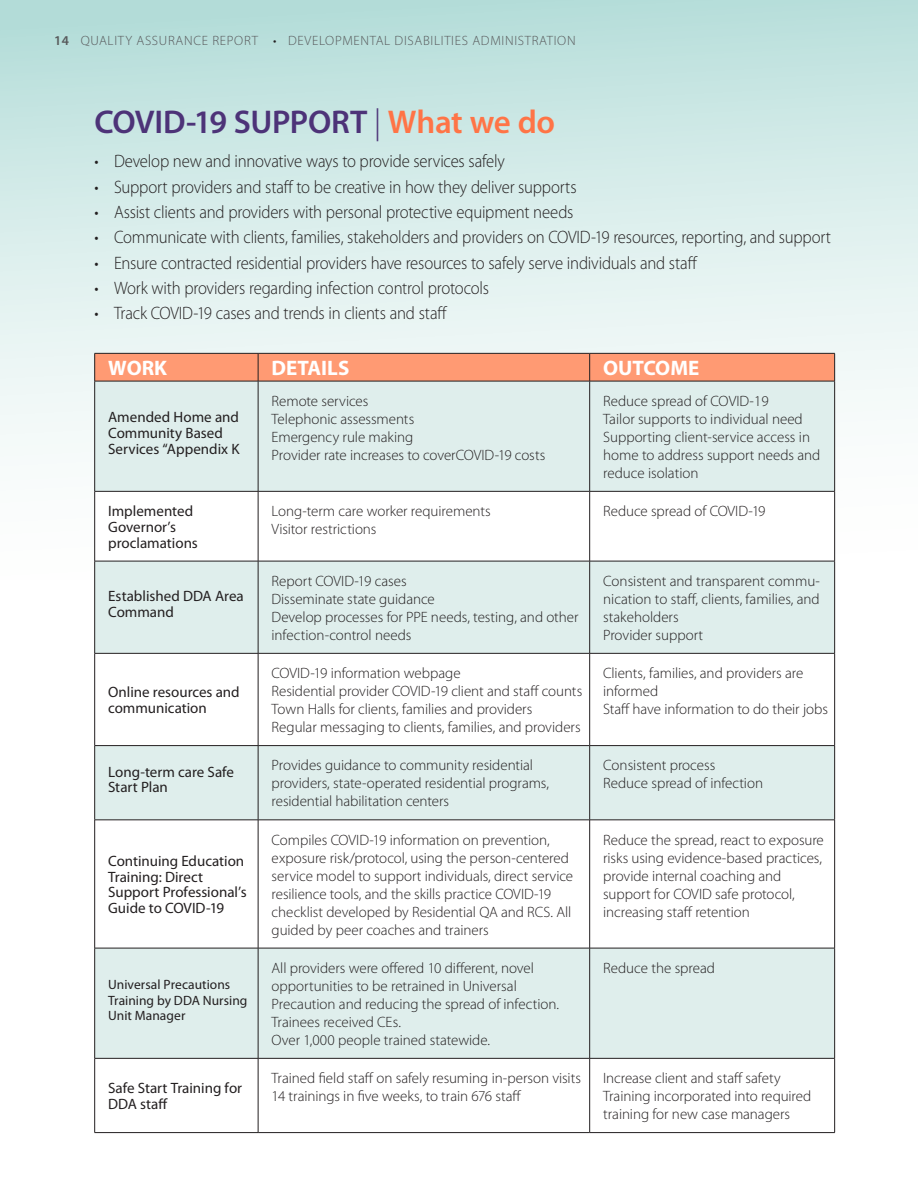
<style>
.page{position:relative;width:918px;height:1188px;background:#fff}
.page>*{position:absolute;margin:0;border:0;box-sizing:border-box;transform-origin:0 0}
.t1{font:600 33px "Myriad Pro";letter-spacing:-.01em;color:#4d3378}
.t2{font:700 21px "Myriad Pro";color:#fff}
.t3{font:300 18px "Myriad Pro";letter-spacing:-.01em;color:#231f20;scale:.93 1}
.t4{font:300 15px/18px "Myriad Pro";letter-spacing:-.005em;color:#231f20}
.t5{font:15px/15.8px "Myriad Pro";color:#231f20}
.t6{font:300 13.5px "Myriad Pro";letter-spacing:.05em;color:#57585a}
.t7{font:13.5px/15.8px "Myriad Pro";color:#231f20}
.s1{font-weight:600}
.s2{color:#231f20}
.s3{font-weight:300}
.s4{color:#ff7446}
</style>
<div class="page">
<div style="left:0;top:0;width:918px;height:580px;background:linear-gradient(to bottom,#bbe0dc,#fff)"></div>
<div style="left:95px;top:382px;width:739px;height:109px;background:#dfeeec"></div>
<svg style="left:95px;top:492px;width:739px;height:640px"></svg>
<hr style="left:94px;top:491px;width:164px;height:1px;background:#231f20">
<hr style="left:258px;top:491px;width:332px;height:1px;background:#231f20">
<hr style="left:590px;top:491px;width:245px;height:1px;background:#231f20">
<hr style="left:94px;top:653px;width:164px;height:1px;background:#231f20">
<hr style="left:258px;top:653px;width:332px;height:1px;background:#231f20">
<hr style="left:590px;top:653px;width:245px;height:1px;background:#231f20">
<hr style="left:94px;top:820px;width:164px;height:1px;background:#231f20">
<hr style="left:258px;top:820px;width:332px;height:1px;background:#231f20">
<hr style="left:590px;top:820px;width:245px;height:1px;background:#231f20">
<hr style="left:94px;top:1058px;width:164px;height:1px;background:#231f20">
<hr style="left:258px;top:1058px;width:332px;height:1px;background:#231f20">
<hr style="left:590px;top:1058px;width:245px;height:1px;background:#231f20">
<svg style="left:94px;top:353px;width:741px;height:28px;background:#f3946f"></svg>
<hr style="left:94px;top:381px;width:164px;height:1px;background:#231f20">
<hr style="left:94px;top:381px;width:1px;height:110px;background:#231f20">
<hr style="left:258px;top:381px;width:332px;height:1px;background:#231f20">
<hr style="left:258px;top:381px;width:1px;height:110px;background:#231f20">
<hr style="left:590px;top:381px;width:245px;height:1px;background:#231f20">
<hr style="left:589px;top:381px;width:1px;height:110px;background:#231f20">
<hr style="left:834px;top:381px;width:1px;height:110px;background:#231f20">
<hr style="left:94px;top:492px;width:1px;height:69px;background:#231f20">
<hr style="left:258px;top:492px;width:1px;height:69px;background:#231f20">
<hr style="left:589px;top:492px;width:1px;height:69px;background:#231f20">
<hr style="left:834px;top:492px;width:1px;height:69px;background:#231f20">
<hr style="left:94px;top:561px;width:164px;height:1px;background:#231f20">
<hr style="left:94px;top:561px;width:1px;height:92px;background:#231f20">
<hr style="left:258px;top:561px;width:332px;height:1px;background:#231f20">
<hr style="left:258px;top:561px;width:1px;height:92px;background:#231f20">
<hr style="left:590px;top:561px;width:245px;height:1px;background:#231f20">
<hr style="left:589px;top:561px;width:1px;height:92px;background:#231f20">
<hr style="left:834px;top:561px;width:1px;height:92px;background:#231f20">
<hr style="left:94px;top:654px;width:1px;height:91px;background:#231f20">
<hr style="left:258px;top:654px;width:1px;height:91px;background:#231f20">
<hr style="left:589px;top:654px;width:1px;height:91px;background:#231f20">
<hr style="left:834px;top:654px;width:1px;height:91px;background:#231f20">
<hr style="left:94px;top:745px;width:164px;height:1px;background:#231f20">
<hr style="left:94px;top:746px;width:1px;height:74px;background:#231f20">
<hr style="left:258px;top:745px;width:332px;height:1px;background:#231f20">
<hr style="left:258px;top:746px;width:1px;height:74px;background:#231f20">
<hr style="left:590px;top:745px;width:245px;height:1px;background:#231f20">
<hr style="left:589px;top:746px;width:1px;height:74px;background:#231f20">
<hr style="left:834px;top:746px;width:1px;height:74px;background:#231f20">
<hr style="left:94px;top:820px;width:1px;height:128px;background:#231f20">
<hr style="left:258px;top:820px;width:1px;height:128px;background:#231f20">
<hr style="left:589px;top:820px;width:1px;height:128px;background:#231f20">
<hr style="left:834px;top:820px;width:1px;height:128px;background:#231f20">
<hr style="left:94px;top:948px;width:164px;height:1px;background:#231f20">
<hr style="left:94px;top:948px;width:1px;height:110px;background:#231f20">
<hr style="left:258px;top:948px;width:332px;height:1px;background:#231f20">
<hr style="left:258px;top:948px;width:1px;height:110px;background:#231f20">
<hr style="left:590px;top:948px;width:245px;height:1px;background:#231f20">
<hr style="left:589px;top:948px;width:1px;height:110px;background:#231f20">
<hr style="left:834px;top:948px;width:1px;height:110px;background:#231f20">
<hr style="left:94px;top:1059px;width:1px;height:73px;background:#231f20">
<hr style="left:258px;top:1059px;width:1px;height:73px;background:#231f20">
<hr style="left:589px;top:1059px;width:1px;height:73px;background:#231f20">
<hr style="left:834px;top:1059px;width:1px;height:73px;background:#231f20">
<hr style="left:94px;top:1132px;width:164px;height:1px;background:#231f20">
<hr style="left:258px;top:1132px;width:332px;height:1px;background:#231f20">
<hr style="left:590px;top:1132px;width:245px;height:1px;background:#231f20">
<p class="t6" style="left:54px;top:33px;width:523px"><span class="s1">14</span> QUALITY ASSURANCE REPORT <span class="s2">•</span> DEVELOPMENTAL DISABILITIES ADMINISTRATION</p>
<h1 class="t1" style="left:94px;top:103px;width:462px">COVID-19 SUPPORT <span class="s3">|</span> <span class="s4">What we do</span></h1>
<p class="t3" style="left:94px;top:151px;width:443px">• Develop new and innovative ways to provide services safely</p>
<p class="t3" style="left:94px;top:177px;width:520px">• Support providers and staff to be creative in how they deliver supports</p>
<p class="t3" style="left:94px;top:202px;width:516px">• Assist clients and providers with personal protective equipment needs</p>
<p class="t3" style="left:94px;top:227px;width:794px">• Communicate with clients, families, stakeholders and providers on COVID-19 resources, reporting, and support</p>
<p class="t3" style="left:94px;top:253px;width:650px">• Ensure contracted residential providers have resources to safely serve individuals and staff</p>
<p class="t3" style="left:94px;top:278px;width:426px">• Work with providers regarding infection control protocols</p>
<p class="t3" style="left:94px;top:303px;width:381px">• Track COVID-19 cases and trends in clients and staff</p>
<h2 class="t2" style="left:108px;top:356px;width:60px">WORK</h2>
<h2 class="t2" style="left:272px;top:356px;width:79px">DETAILS</h2>
<h2 class="t2" style="left:603px;top:356px;width:98px">OUTCOME</h2>
<p class="t5" style="left:108px;top:410px;width:133px">Amended Home and<br>Community Based<br>Services “Appendix K</p>
<p class="t4" style="left:272px;top:392px;width:275px">Remote services<br>Telephonic assessments<br>Emergency rule making<br>Provider rate increases to coverCOVID-19 costs</p>
<p class="t4" style="left:603px;top:392px;width:219px">Reduce spread of COVID-19<br>Tailor supports to individual need<br>Supporting client-service access in home to address support needs and reduce isolation</p>
<p class="t5" style="left:108px;top:503px;width:91px">Implemented<br>Governor’s proclamations</p>
<p class="t4" style="left:272px;top:502px;width:221px">Long-term care worker requirements<br>Visitor restrictions</p>
<p class="t4" style="left:603px;top:502px;width:164px">Reduce spread of COVID-19</p>
<p class="t5" style="left:108px;top:589px;width:137px">Established DDA Area<br>Command</p>
<p class="t5" style="left:108px;top:685px;width:133px">Online resources and communication</p>
<p class="t4" style="left:272px;top:572px;width:308px">Report COVID-19 cases<br>Disseminate state guidance<br>Develop processes for PPE needs, testing, and other infection-control needs</p>
<p class="t4" style="left:603px;top:572px;width:218px">Consistent and transparent commu&shy;nication to staff, clients, families, and stakeholders<br>Provider support</p>
<p class="t4" style="left:272px;top:664px;width:312px">COVID-19 information webpage<br>Residential provider COVID-19 client and staff counts Town Halls for clients, families and providers<br>Regular messaging to clients, families, and providers</p>
<p class="t4" style="left:603px;top:664px;width:226px">Clients, families, and providers are informed<br>Staff have information to do their jobs</p>
<p class="t5" style="left:108px;top:764px;width:127px">Long-term care Safe<br>Start Plan</p>
<p class="t4" style="left:272px;top:757px;width:279px">Provides guidance to community residential providers, state-operated residential programs, residential habilitation centers</p>
<p class="t4" style="left:603px;top:757px;width:161px">Consistent process<br>Reduce spread of infection</p>
<p class="t5" style="left:108px;top:853px;width:140px">Continuing Education<br>Training: Direct<br>Support Professional’s<br>Guide to COVID-19</p>
<p class="t7" style="left:108px;top:977px;width:141px">Universal Precautions<br>Training by DDA Nursing<br>Unit Manager</p>
<p class="t4" style="left:272px;top:831px;width:303px">Compiles COVID-19 information on prevention, exposure risk/protocol, using the person-centered service model to support individuals, direct service resilience tools, and the skills practice COVID-19 checklist developed by Residential QA and RCS. All guided by peer coaches and trainers</p>
<p class="t4" style="left:603px;top:831px;width:222px">Reduce the spread, react to exposure risks using evidence-based practices, provide internal coaching and support for COVID safe protocol, increasing staff retention</p>
<p class="t4" style="left:272px;top:959px;width:289px">All providers were offered 10 different, novel opportunities to be retrained in Universal Precaution and reducing the spread of infection.<br>Trainees received CEs.<br>Over 1,000 people trained statewide.</p>
<p class="t4" style="left:603px;top:959px;width:113px">Reduce the spread</p>
<p class="t5" style="left:108px;top:1081px;width:136px">Safe Start Training for<br>DDA staff</p>
<p class="t4" style="left:272px;top:1069px;width:311px">Trained field staff on safely resuming in-person visits<br>14 trainings in five weeks, to train 676 staff</p>
<p class="t4" style="left:603px;top:1069px;width:210px">Increase client and staff safety<br>Training incorporated into required training for new case managers</p>
</div>
